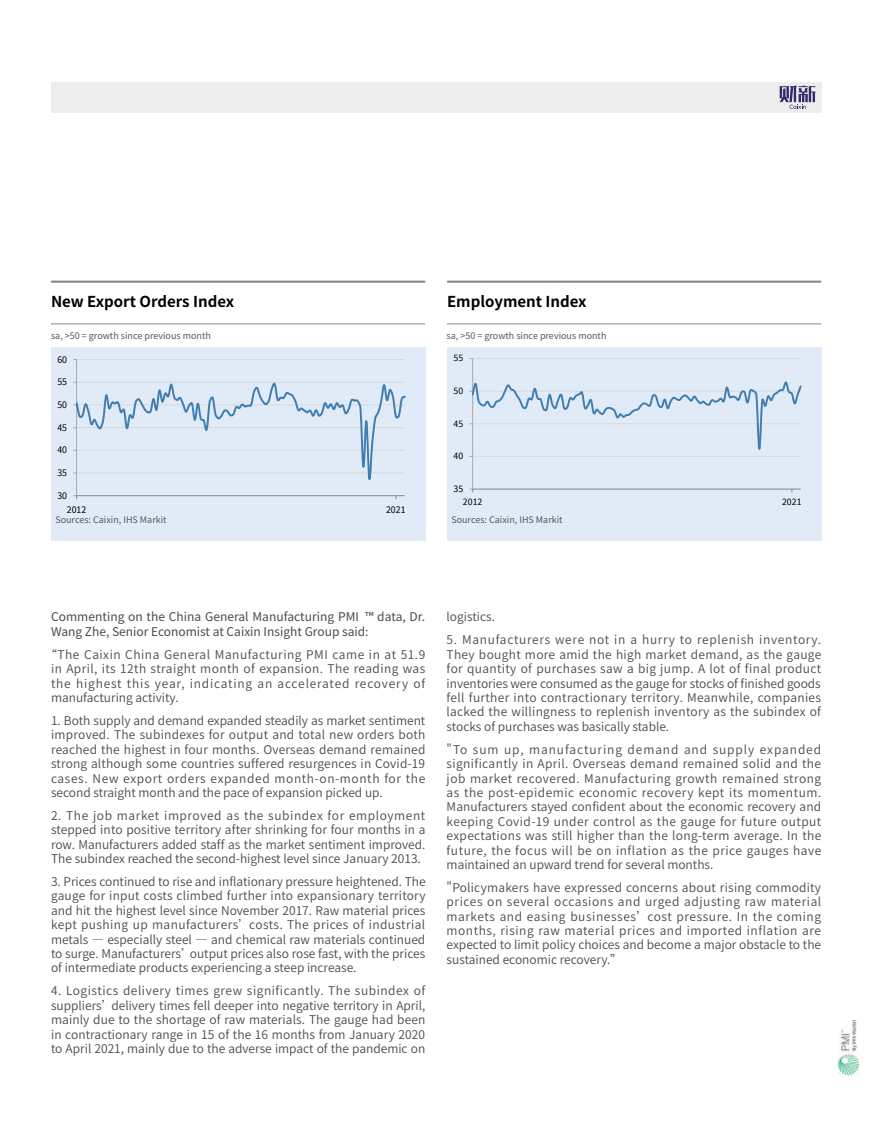
<style>
.page{position:relative;width:872px;height:1127px;background:#fff}
.page>*{position:absolute;margin:0;border:0;box-sizing:border-box;transform-origin:0 0}
.t1{font:700 15px "Source Han Sans CN";color:#000}
.t2{font:12px/14.4px "Source Han Sans CN";color:#4a4a49;text-align:justify}
.t3{font:12px/14.4px "Source Han Sans CN";color:#4a4a49}
.t4{font:10.35px "Source Sans Pro";letter-spacing:-.005em;color:#000;scale:.95 1}
.t5{font:9.9px "Source Sans Pro";letter-spacing:-.005em;color:#000}
.t6{font:9px "Source Han Sans CN";color:#575756}
</style>
<div class="page">
<div style="left:51px;top:347px;width:374px;height:194px;background:#e1ebf8"></div>
<hr style="left:51px;top:281px;width:374px;height:2px;background:#878787">
<hr style="left:51px;top:324px;width:374px;height:1px;background:#878787">
<div style="left:447px;top:347px;width:374px;height:194px;background:#e1ebf8"></div>
<hr style="left:447px;top:281px;width:374px;height:2px;background:#878787">
<hr style="left:447px;top:324px;width:374px;height:1px;background:#878787">
<div style="left:51px;top:82px;width:770px;height:30px;background:#ededed"></div>
<svg style="left:779px;top:85px;width:36px;height:24px"></svg>
<hr style="left:473px;top:358px;width:327px;height:1px;background:#d9d9d9">
<hr style="left:472px;top:358px;width:1px;height:131px;background:#a6a6a6">
<hr style="left:473px;top:489px;width:327px;height:1px;background:#868686">
<svg style="left:469px;top:381px;width:332px;height:76px"></svg>
<hr style="left:77px;top:359px;width:328px;height:1px;background:#d9d9d9">
<hr style="left:76px;top:359px;width:1px;height:137px;background:#a6a6a6">
<hr style="left:77px;top:495px;width:328px;height:1px;background:#868686">
<svg style="left:73px;top:382px;width:332px;height:99px"></svg>
<img style="left:838px;top:1020px;width:20px;height:55px">
<p class="t1" style="left:51px;top:293px;width:185px">New Export Orders Index</p>
<p class="t1" style="left:447px;top:293px;width:141px">Employment Index</p>
<p class="t6" style="left:51px;top:331px;width:161px">sa, &gt;50 = growth since previous month</p>
<p class="t6" style="left:446px;top:330px;width:161px">sa, &gt;50 = growth since previous month</p>
<p class="t4" style="left:57px;top:352px;width:12px">60</p>
<p class="t4" style="left:57px;top:375px;width:12px">55</p>
<p class="t4" style="left:57px;top:398px;width:12px">50</p>
<p class="t4" style="left:57px;top:421px;width:12px">45</p>
<p class="t4" style="left:57px;top:443px;width:12px">40</p>
<p class="t4" style="left:57px;top:466px;width:12px">35</p>
<p class="t4" style="left:57px;top:489px;width:12px">30</p>
<p class="t4" style="left:67px;top:503px;width:22px">2012</p>
<p class="t4" style="left:386px;top:503px;width:22px">2021</p>
<p class="t6" style="left:55px;top:515px;width:113px">Sources: Caixin, IHS Markit</p>
<p class="t5" style="left:453px;top:352px;width:11px">55</p>
<p class="t5" style="left:453px;top:384px;width:11px">50</p>
<p class="t5" style="left:453px;top:417px;width:11px">45</p>
<p class="t5" style="left:453px;top:450px;width:11px">40</p>
<p class="t5" style="left:453px;top:482px;width:11px">35</p>
<p class="t5" style="left:463px;top:496px;width:21px">2012</p>
<p class="t5" style="left:782px;top:496px;width:21px">2021</p>
<p class="t6" style="left:451px;top:515px;width:113px">Sources: Caixin, IHS Markit</p>
<p class="t3" style="left:51px;top:610px;width:375px">Commenting on the China General Manufacturing PMI ™ data, Dr.<br>Wang Zhe, Senior Economist at Caixin Insight Group said:</p>
<p class="t2" style="left:51px;top:647px;width:376px;text-indent:-6px">“The Caixin China General Manufacturing PMI came in at 51.9 in April, its 12th straight month of expansion. The reading was the highest this year, indicating an accelerated recovery of manufacturing activity.</p>
<p class="t2" style="left:51px;top:713px;width:376px">1. Both supply and demand expanded steadily as market sentiment improved. The subindexes for output and total new orders both reached the highest in four months. Overseas demand remained strong although some countries suffered resurgences in Covid-19 cases. New export orders expanded month-on-month for the second straight month and the pace of expansion picked up.</p>
<p class="t2" style="left:51px;top:808px;width:376px">2. The job market improved as the subindex for employment stepped into positive territory after shrinking for four months in a row. Manufacturers added staff as the market sentiment improved.<br>The subindex reached the second-highest level since January 2013.</p>
<p class="t2" style="left:51px;top:874px;width:376px">3. Prices continued to rise and inflationary pressure heightened. The gauge for input costs climbed further into expansionary territory and hit the highest level since November 2017. Raw material prices kept pushing up manufacturers’costs. The prices of industrial metals — especially steel — and chemical raw materials continued to surge. Manufacturers’output prices also rose fast, with the prices of intermediate products experiencing a steep increase.</p>
<p class="t2" style="left:51px;top:984px;width:376px">4. Logistics delivery times grew significantly. The subindex of suppliers’delivery times fell deeper into negative territory in April, mainly due to the shortage of raw materials. The gauge had been in contractionary range in 15 of the 16 months from January 2020 to April 2021, mainly due to the adverse impact of the pandemic on</p>
<p class="t2" style="left:446px;top:610px;width:50px">logistics.</p>
<p class="t2" style="left:446px;top:633px;width:376px">5. Manufacturers were not in a hurry to replenish inventory.<br>They bought more amid the high market demand, as the gauge for quantity of purchases saw a big jump. A lot of final product inventories were consumed as the gauge for stocks of finished goods fell further into contractionary territory. Meanwhile, companies lacked the willingness to replenish inventory as the subindex of stocks of purchases was basically stable.</p>
<p class="t2" style="left:446px;top:742px;width:376px">"To sum up, manufacturing demand and supply expanded significantly in April. Overseas demand remained solid and the job market recovered. Manufacturing growth remained strong as the post-epidemic economic recovery kept its momentum.<br>Manufacturers stayed confident about the economic recovery and keeping Covid-19 under control as the gauge for future output expectations was still higher than the long-term average. In the future, the focus will be on inflation as the price gauges have maintained an upward trend for several months.</p>
<p class="t2" style="left:446px;top:880px;width:376px">"Policymakers have expressed concerns about rising commodity prices on several occasions and urged adjusting raw material markets and easing businesses’cost pressure. In the coming months, rising raw material prices and imported inflation are expected to limit policy choices and become a major obstacle to the sustained economic recovery.”</p>
</div>
